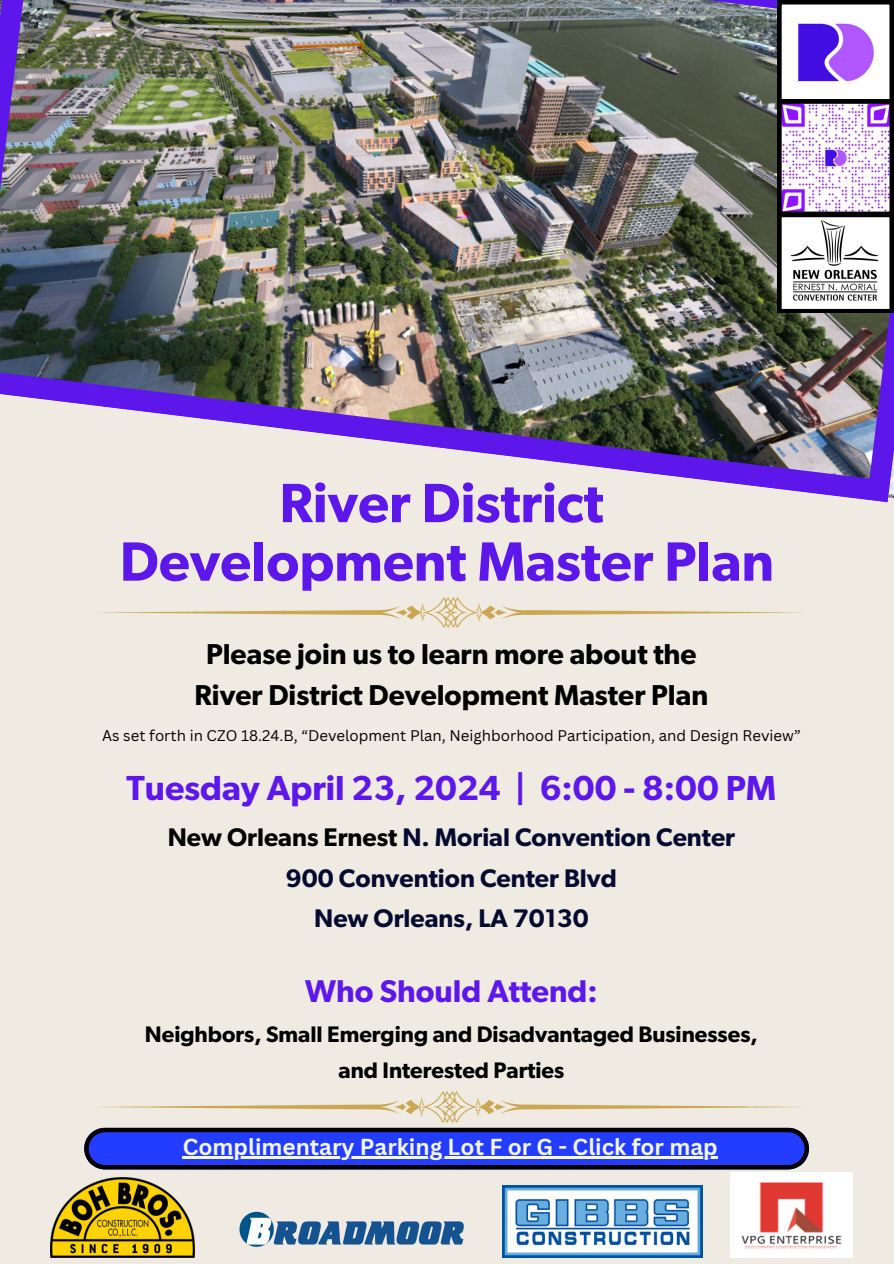
<style>
.page{position:relative;width:894px;height:1264px;background:#fff}
.page>*{position:absolute;margin:0;border:0;box-sizing:border-box;transform-origin:0 0}
.t1{font:600 55.5px/58.5px "Gibson";color:#5e17eb;text-align:center}
.t2{font:600 34.8px "Gibson";color:#5e17eb}
.t3{font:600 31.5px "Gibson";color:#5e17eb}
.t4{font:600 28.8px/40.5px "Gibson";color:#000;text-align:center}
.t5{font:600 25.5px/40.5px "Gibson";color:#050a30;text-align:center}
.t6{font:600 22.5px/36px "Gibson";color:#000;text-align:center}
.t7{font:700 22.5px "Canva Sans";color:#f4f6fc}
.t8{font:15px "Canva Sans";color:#000}
.s1{color:#000}
</style>
<div class="page">
<div style="left:0;top:0;width:893px;height:1263px;background:#efebe2"></div>
<img style="left:0;top:0;width:893px;height:502px">
<img style="left:50px;top:1177px;width:144px;height:80px">
<img style="left:730px;top:1172px;width:121px;height:85px">
<img style="left:502px;top:1185px;width:200px;height:72px">
<img style="left:239px;top:1211px;width:225px;height:36px">
<img style="left:96px;top:597px;width:710px;height:30px">
<svg style="left:777px;top:0;width:116px;height:313px;background:#beb0d2"></svg>
<img style="left:96px;top:1091px;width:708px;height:31px">
<svg style="left:84px;top:1127px;width:724px;height:42px;background:#2538c6"></svg>
<hr style="left:183px;top:1155px;width:535px;height:3px;background:#f4f6fc">
<p class="t1" style="left:120px;top:476px;width:655px">River District<br>Development Master Plan</p>
<h4 class="t4" style="left:194px;top:635px;width:515px">Please join us to learn more about the<br>River District Development Master Plan</h4>
<p class="t8" style="left:102px;top:724px;width:700px">As set forth in CZO 18.24.B, “Development Plan, Neighborhood Participation, and Design Review”</p>
<p class="t2" style="left:126px;top:772px;width:651px">Tuesday April 23, 2024 | 6:00 - 8:00 PM</p>
<p class="t5" style="left:168px;top:818px;width:569px"><span class="s1">New Orleans Ernest</span> N. Morial Convention Center<br>900 Convention Center Blvd<br>New Orleans, LA 70130</p>
<p class="t3" style="left:305px;top:976px;width:294px">Who Should Attend:</p>
<p class="t6" style="left:145px;top:1017px;width:614px">Neighbors, Small Emerging and Disadvantaged Businesses, and Interested Parties</p>
<p class="t7" style="left:183px;top:1130px;width:536px">Complimentary Parking Lot F or G - Click for map</p>
</div>
